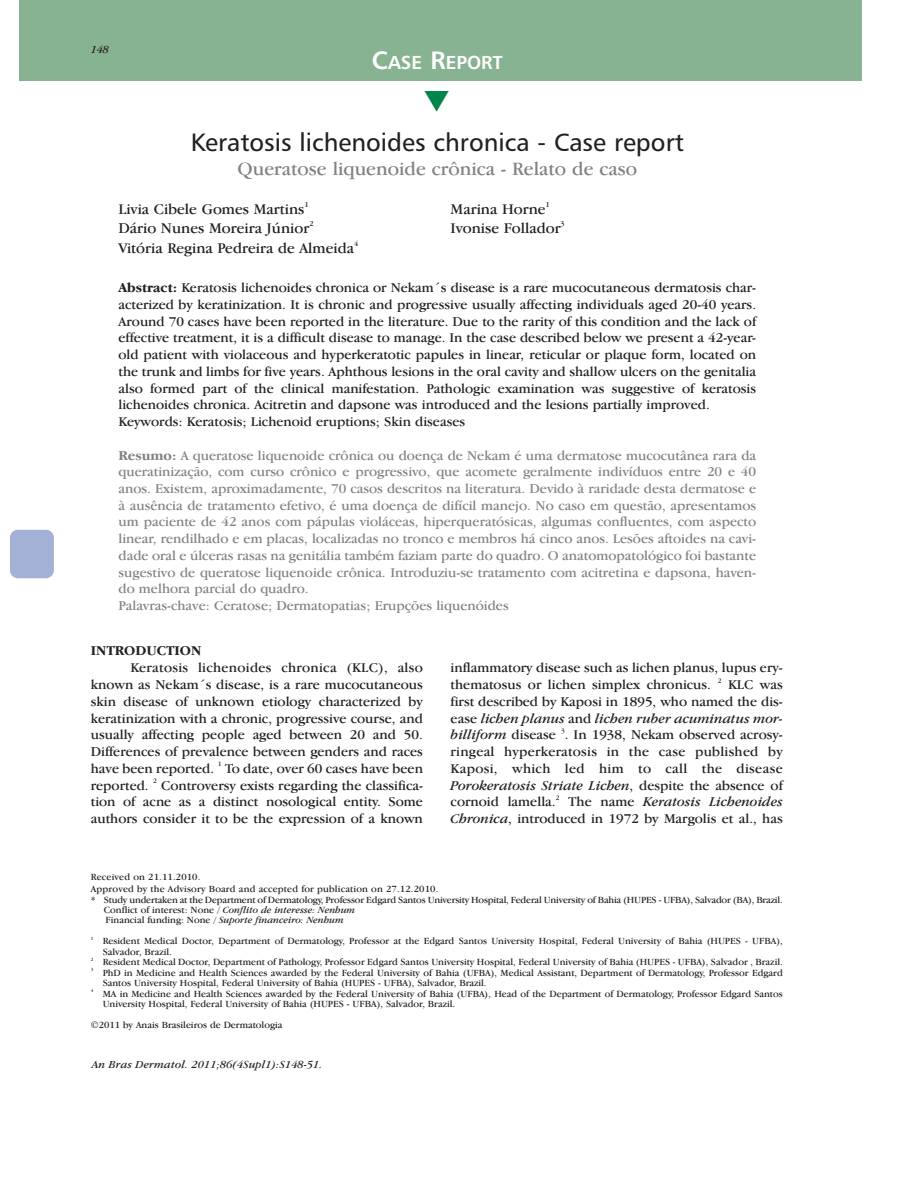
<style>
.page{position:relative;width:918px;height:1188px;background:#fff}
.page>*{position:absolute;margin:0;border:0;box-sizing:border-box;transform-origin:0 0}
.t1{font:25.05px "Humanist 777 BT Roman B";color:#231f20}
.t2{font:19.5px "Garamond IT Cby BT";color:#808285}
.t3{font:18.9px "Humanist 777 BT Bold B";color:#fff}
.t4{font:15.3px "Garamond IT Cby BT";color:#231f20}
.t5{font:13.95px/16.8px "Garamond IT Cby BT";color:#231f20;text-align:justify}
.t6{font:13.95px/16.8px "Garamond IT Cby BT";color:#808285}
.t7{font:700 13.95px "Garamond IT Cby BT";color:#231f20}
.t8{font:italic 11.1px "Garamond IT Cby BT";letter-spacing:.015em;color:#231f20}
.t9{font:9.75px/10.5px "Garamond IT Cby BT";color:#231f20}
.t10{font:7.65px "Garamond IT Cby BT";color:#231f20}
.t11{font:7.05px "Garamond IT Cby BT";color:#231f20}
.t12{font:4.95px "Garamond IT Cby BT";color:#231f20}
.s1{font-size:25.05px}
.s2{font-weight:700}
.s3{font-style:italic}
</style>
<div class="page">
<div style="left:10px;top:530px;width:44px;height:48px;background:#a4b1d7;border-radius:8px"></div>
<div style="left:19px;top:0;width:843px;height:81px;background:#87b392"></div>
<p class="t8" style="left:91px;top:45px;width:20px">148</p>
<h3 class="t3" style="left:372px;top:55px;width:132px"><span class="s1">C</span>ASE <span class="s1">R</span>EPORT</h3>
<h1 class="t1" style="left:191px;top:132px;width:495px">Keratosis lichenoides chronica - Case report</h1>
<h2 class="t2" style="left:238px;top:161px;width:401px">Queratose liquenoide crônica - Relato de caso</h2>
<p class="t4" style="left:118px;top:203px;width:188px">Livia Cibele Gomes Martins</p>
<p class="t10" style="left:305px;top:201px;width:6px">1</p>
<p class="t4" style="left:451px;top:203px;width:96px">Marina Horne</p>
<p class="t10" style="left:546px;top:201px;width:6px">1</p>
<p class="t4" style="left:118px;top:223px;width:192px">Dário Nunes Moreira Júnior</p>
<p class="t10" style="left:309px;top:221px;width:6px">2</p>
<p class="t4" style="left:451px;top:223px;width:111px">Ivonise Follador</p>
<p class="t10" style="left:561px;top:221px;width:6px">3</p>
<p class="t4" style="left:118px;top:242px;width:237px">Vitória Regina Pedreira de Almeida</p>
<p class="t10" style="left:354px;top:240px;width:6px">4</p>
<p class="t5" style="left:118px;top:280px;width:639px;text-align:left"><span class="s2">Abstract:</span> Keratosis lichenoides chronica or Nekam´s disease is a rare mucocutaneous dermatosis char&shy;acterized by keratinization. It is chronic and progressive usually affecting individuals aged 20-40 years.<br>Around 70 cases have been reported in the literature. Due to the rarity of this condition and the lack of effective treatment, it is a difficult disease to manage. In the case described below we present a 42-year&shy;old patient with violaceous and hyperkeratotic papules in linear, reticular or plaque form, located on the trunk and limbs for five years. Aphthous lesions in the oral cavity and shallow ulcers on the genitalia also formed part of the clinical manifestation. Pathologic examination was suggestive of keratosis lichenoides chronica. Acitretin and dapsone was introduced and the lesions partially improved.<br>Keywords: Keratosis; Lichenoid eruptions; Skin diseases</p>
<p class="t6" style="left:118px;top:448px;width:639px"><span class="s2">Resumo:</span> A queratose liquenoide crônica ou doença de Nekam é uma dermatose mucocutânea rara da queratinização, com curso crônico e progressivo, que acomete geralmente indivíduos entre 20 e 40 anos. Existem, aproximadamente, 70 casos descritos na literatura. Devido à raridade desta dermatose e à ausência de tratamento efetivo, é uma doença de difícil manejo. No caso em questão, apresentamos um paciente de 42 anos com pápulas violáceas, hiperqueratósicas, algumas confluentes, com aspecto linear, rendilhado e em placas, localizadas no tronco e membros há cinco anos. Lesões aftoides na cavi&shy;dade oral e úlceras rasas na genitália também faziam parte do quadro. O anatomopatológico foi bastante sugestivo de queratose liquenoide crônica. Introduziu-se tratamento com acitretina e dapsona, haven&shy;do melhora parcial do quadro.<br>Palavras-chave: Ceratose; Dermatopatias; Erupções liquenóides</p>
<p class="t7" style="left:91px;top:646px;width:112px">INTRODUCTION</p>
<p class="t5" style="left:91px;top:661px;width:334px;text-indent:40px">Keratosis lichenoides chronica (KLC), also known as Nekam´s disease, is a rare mucocutaneous skin disease of unknown etiology characterized by keratinization with a chronic, progressive course, and usually affecting people aged between 20 and 50.<br>Differences of prevalence between genders and races have been reported.</p>
<p class="t11" style="left:218px;top:762px;width:5px">1</p>
<p class="t5" style="left:225px;top:761px;width:200px">To date, over 60 cases have been</p>
<p class="t5" style="left:91px;top:778px;width:59px">reported.</p>
<p class="t11" style="left:153px;top:778px;width:5px">2</p>
<p class="t5" style="left:91px;top:778px;width:334px;text-indent:70px">Controversy exists regarding the classifica&shy;tion of acne as a distinct nosological entity. Some authors consider it to be the expression of a known</p>
<p class="t5" style="left:451px;top:661px;width:334px">inflammatory disease such as lichen planus, lupus ery&shy;thematosus or lichen simplex chronicus.</p>
<p class="t11" style="left:718px;top:678px;width:5px">2</p>
<p class="t5" style="left:451px;top:677px;width:334px;text-indent:277px">KLC was first described by Kaposi in 1895, who named the dis&shy;ease <span class="s3">lichen planus</span> and <span class="s3">lichen ruber acuminatus mor&shy;billiform</span> disease</p>
<p class="t11" style="left:561px;top:728px;width:5px">3</p>
<p class="t5" style="left:451px;top:728px;width:334px;text-indent:114px">. In 1938, Nekam observed acrosy&shy;ringeal hyperkeratosis in the case published by Kaposi, which led him to call the disease <span class="s3">Porokeratosis Striate Lichen</span>, despite the absence of cornoid lamella.</p>
<p class="t11" style="left:556px;top:795px;width:5px">2</p>
<p class="t5" style="left:451px;top:795px;width:334px;text-align:right">The name <span class="s3">Keratosis Lichenoides<br>Chronica</span>, introduced in 1972 by Margolis et al., has</p>
<p class="t9" style="left:91px;top:872px;width:349px;line-height:11.7px">Received on 21.11.2010.<br>Approved by the Advisory Board and accepted for publication on 27.12.2010.</p>
<p class="t9" style="left:104px;top:895px;width:681px;text-indent:-13px">* Study undertaken at the Department of Dermatology, Professor Edgard Santos University Hospital, Federal University of Bahia (HUPES - UFBA), Salvador (BA), Brazil.<br>Conflict of interest: None / <span class="s3">Conflito de interesse: Nenhum<br></span>Financial funding: None / <span class="s3">Suporte financeiro: Nenhum</span></p>
<p class="t12" style="left:91px;top:936px;width:4px">1</p>
<p class="t9" style="left:103px;top:937px;width:682px">Resident Medical Doctor, Department of Dermatology, Professor at the Edgard Santos University Hospital, Federal University of Bahia (HUPES - UFBA),<br>Salvador, Brazil.</p>
<p class="t12" style="left:91px;top:957px;width:4px">2</p>
<p class="t9" style="left:103px;top:958px;width:682px">Resident Medical Doctor, Department of Pathology, Professor Edgard Santos University Hospital, Federal University of Bahia (HUPES - UFBA), Salvador , Brazil.</p>
<p class="t12" style="left:91px;top:968px;width:4px">3</p>
<p class="t9" style="left:103px;top:968px;width:682px">PhD in Medicine and Health Sciences awarded by the Federal University of Bahia (UFBA), Medical Assistant, Department of Dermatology, Professor Edgard<br>Santos University Hospital, Federal University of Bahia (HUPES - UFBA), Salvador, Brazil.</p>
<p class="t12" style="left:91px;top:989px;width:4px">4</p>
<p class="t9" style="left:103px;top:989px;width:682px">MA in Medicine and Health Sciences awarded by the Federal University of Bahia (UFBA), Head of the Department of Dermatology, Professor Edgard Santos<br>University Hospital, Federal University of Bahia (HUPES - UFBA), Salvador, Brazil.</p>
<p class="t9" style="left:91px;top:1021px;width:193px">©2011 by Anais Brasileiros de Dermatologia</p>
<p class="t8" style="left:92px;top:1060px;width:232px">An Bras Dermatol. 2011;86(4Supl1):S148-51.</p>
</div>
